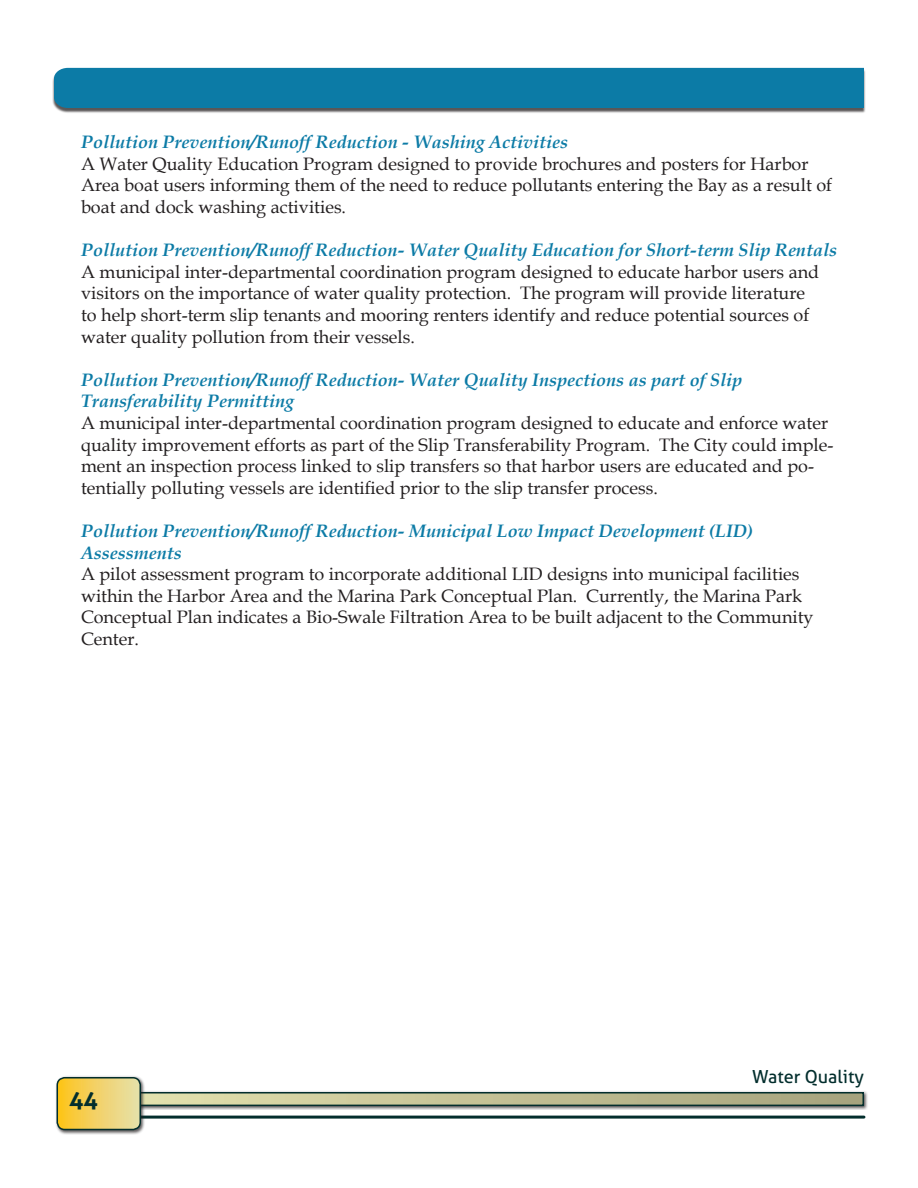
<style>
.page{position:relative;width:918px;height:1188px;background:#fff}
.page>*{position:absolute;margin:0;border:0;box-sizing:border-box;transform-origin:0 0}
.t1{font:700 24px "Aller";color:#032e2d}
.t2{font:18px/21.6px "Book Antiqua";color:#231f20}
.t3{font:italic 700 18px/21.6px "Book Antiqua";color:#0c7ba6}
.t4{font:18px "Aller";color:#032e2d}
</style>
<div class="page">
<div style="left:127px;top:1090px;width:742px;height:20px;background:#231f20;opacity:.75"></div>
<svg style="left:146px;top:1095px;width:715px;height:8px;background:#c3c094"></svg>
<div style="left:129px;top:1092px;width:735px;height:14px;border:2px solid #032e2d"></div>
<hr style="left:126px;top:1116px;width:738px;height:3px;background:#032e2d">
<div style="left:55px;top:1075px;width:91px;height:60px;background:#231f20;opacity:.75"></div>
<svg style="left:57px;top:1078px;width:83px;height:52px;background:#f1d167"></svg>
<div style="left:57px;top:1077px;width:84px;height:53px;border:2px solid #032e2d;border-radius:8px"></div>
<div style="left:52px;top:69px;width:814px;height:44px;background:#231f20;opacity:.75"></div>
<div style="left:54px;top:68px;width:810px;height:40px;background:#0c7ba6"></div>
<p class="t3" style="left:81px;top:131px;width:489px">Pollution Prevention/Runoff Reduction - Washing Activities</p>
<p class="t2" style="left:81px;top:152px;width:753px">A Water Quality Education Program designed to provide brochures and posters for Harbor<br>Area boat users informing them of the need to reduce pollutants entering the Bay as a result of boat and dock washing activities.</p>
<p class="t3" style="left:81px;top:239px;width:757px">Pollution Prevention/Runoff Reduction- Water Quality Education for Short-term Slip Rentals</p>
<p class="t2" style="left:81px;top:260px;width:740px">A municipal inter-departmental coordination program designed to educate harbor users and visitors on the importance of water quality protection. The program will provide literature to help short-term slip tenants and mooring renters identify and reduce potential sources of water quality pollution from their vessels.</p>
<p class="t3" style="left:81px;top:369px;width:663px">Pollution Prevention/Runoff Reduction- Water Quality Inspections as part of Slip<br>Transferability Permitting</p>
<p class="t2" style="left:81px;top:412px;width:754px">A municipal inter-departmental coordination program designed to educate and enforce water quality improvement efforts as part of the Slip Transferability Program. The City could imple&shy;ment an inspection process linked to slip transfers so that harbor users are educated and po&shy;tentially polluting vessels are identified prior to the slip transfer process.</p>
<p class="t3" style="left:81px;top:520px;width:674px">Pollution Prevention/Runoff Reduction- Municipal Low Impact Development (LID)<br>Assessments</p>
<p class="t2" style="left:81px;top:563px;width:734px">A pilot assessment program to incorporate additional LID designs into municipal facilities within the Harbor Area and the Marina Park Conceptual Plan. Currently, the Marina Park Conceptual Plan indicates a Bio-Swale Filtration Area to be built adjacent to the Community Center.</p>
<h1 class="t1" style="left:69px;top:1085px;width:30px">44</h1>
<p class="t4" style="left:752px;top:1065px;width:113px">Water Quality</p>
</div>
